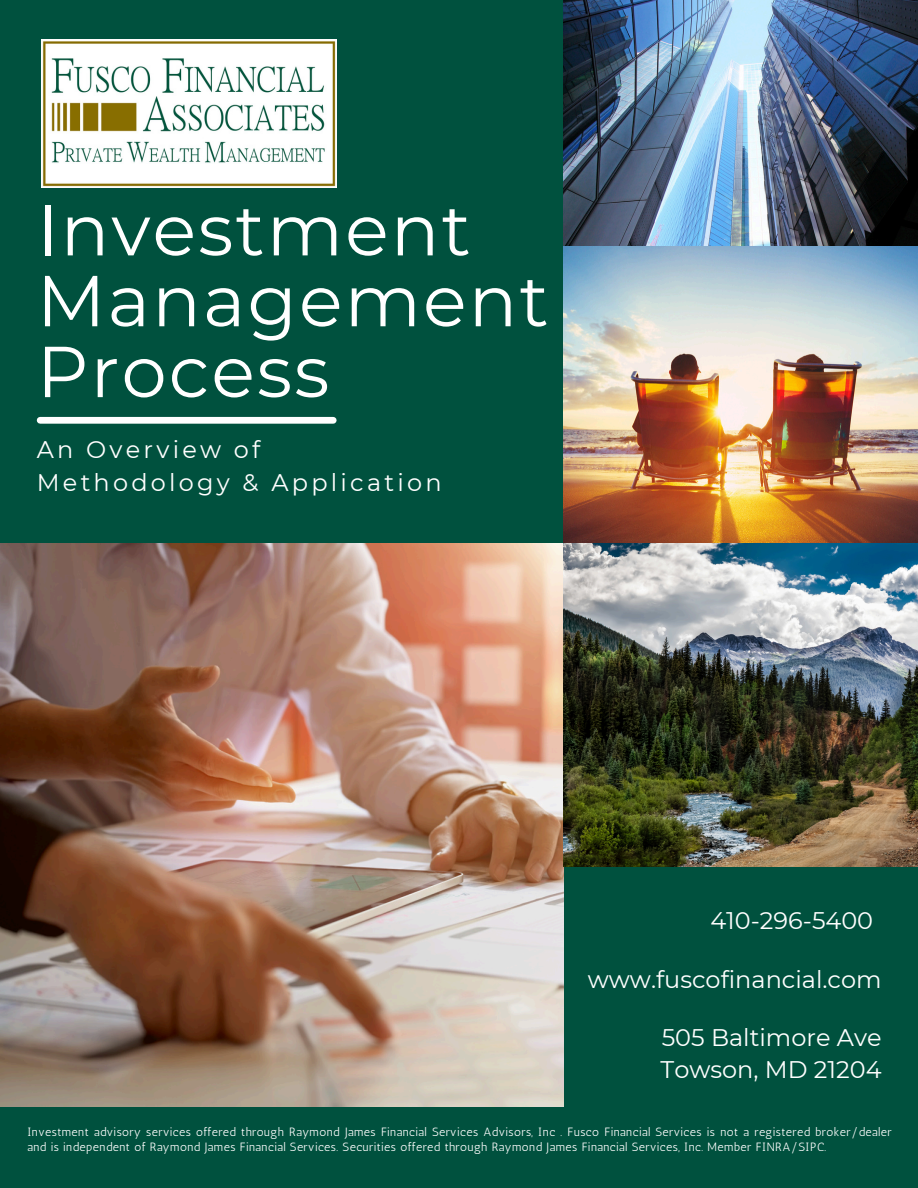
<style>
.page{position:relative;width:918px;height:1188px;background:#00513e}
.page>*{position:absolute;margin:0;border:0;box-sizing:border-box;transform-origin:0 0}
.t1{font:72px/70.8px "Montserrat";letter-spacing:.03em;color:#fff}
.t2{font:24px/32.7px "Montserrat";color:#fff}
.t3{font:24px/32.7px "Montserrat";letter-spacing:.135em;color:#fff}
.t4{font:12px/15px "Antic";letter-spacing:.035em;color:#fff}
</style>
<div class="page">
<img style="left:564px;top:245px;width:354px;height:621px">
<img style="left:564px;top:0;width:354px;height:245px">
<img style="left:0;top:543px;width:564px;height:564px">
<img style="left:42px;top:40px;width:294px;height:147px">
<div style="left:40px;top:417px;width:293px;height:7px;background:#fff"></div>
<p class="t1" style="left:37px;top:194px;width:513px">Investment<br>Management<br>Process</p>
<h1 class="t3" style="left:37px;top:433px;width:406px">An Overview of<br>Methodology &amp; Application</h1>
<p class="t2" style="left:710px;top:904px;width:164px">410-296-5400</p>
<p class="t2" style="left:588px;top:963px;width:295px">www.fuscofinancial.com</p>
<h2 class="t2" style="left:661px;top:1021px;width:222px">505 Baltimore Ave<br>Towson, MD 21204</h2>
<p class="t4" style="left:27px;top:1125px;width:866px">Investment advisory services offered through Raymond James Financial Services Advisors, Inc . Fusco Financial Services is not a registered broker/dealer and is independent of Raymond James Financial Services. Securities offered through Raymond James Financial Services, Inc. Member FINRA/SIPC.</p>
</div>
